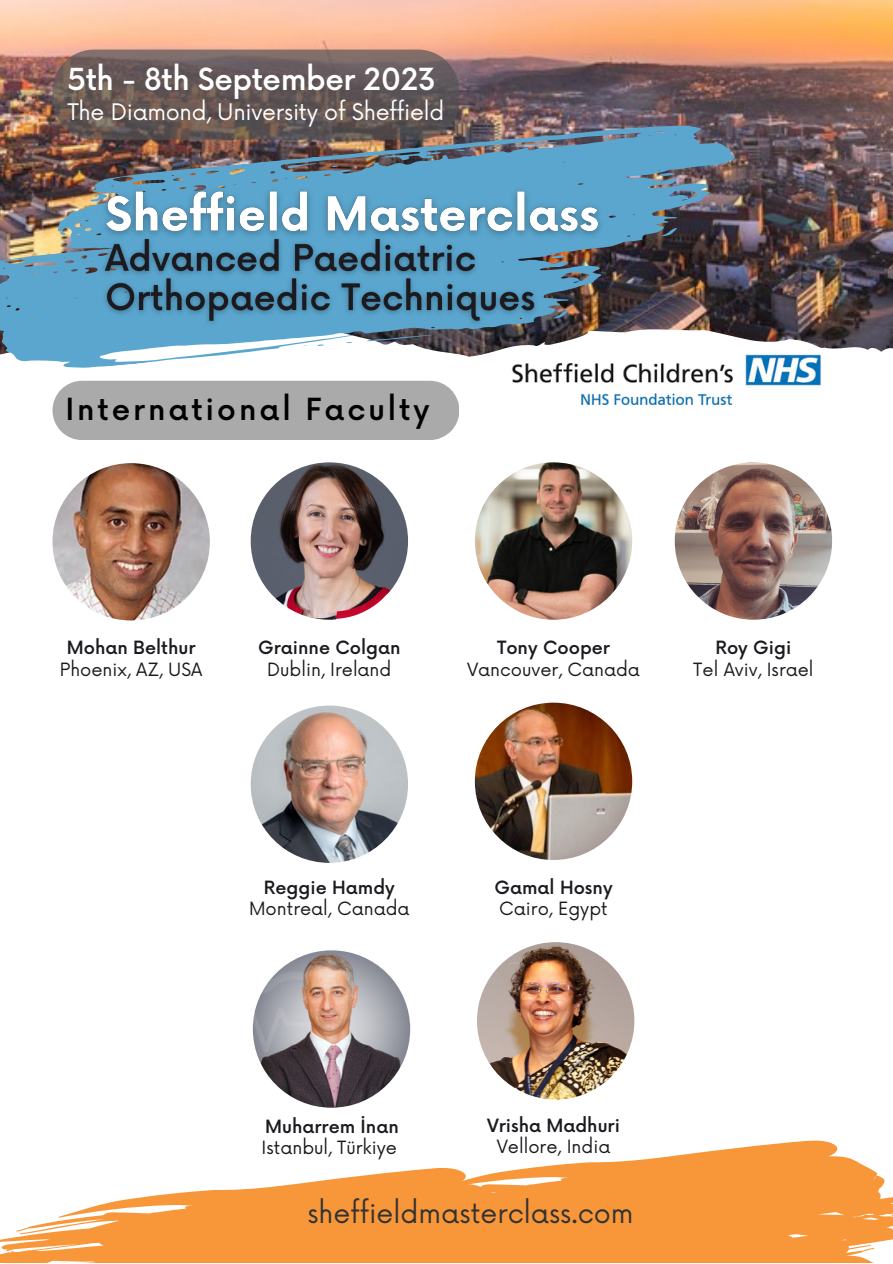
<style>
.page{position:relative;width:893px;height:1264px;background:#fff}
.page>*{position:absolute;margin:0;border:0;box-sizing:border-box;transform-origin:0 0}
.t1{font:500 29.7px "Now";letter-spacing:-.015em;color:#fff}
.t2{font:500 29.7px "Now";letter-spacing:.1em;color:#000}
.t3{font:27px "Now";color:#323232}
.t4{font:22.2px "Now";letter-spacing:-.01em;color:#fff}
.t5{font:17.85px "Now";color:#1c191f}
.t6{font:500 17.85px "Now";color:#1c191f}
</style>
<div class="page">
<img style="left:512px;top:358px;width:310px;height:48px">
<img style="left:0;top:0;width:892px;height:358px">
<img style="left:53px;top:118px;width:689px;height:180px">
<svg style="left:89px;top:193px;width:5px;height:7px"></svg>
<svg style="left:661px;top:228px;width:16px;height:8px"></svg>
<svg style="left:659px;top:172px;width:16px;height:4px"></svg>
<svg style="left:287px;top:163px;width:30px;height:6px"></svg>
<svg style="left:510px;top:141px;width:47px;height:6px"></svg>
<svg style="left:601px;top:137px;width:9px;height:4px"></svg>
<svg style="left:457px;top:149px;width:8px;height:2px"></svg>
<svg style="left:485px;top:147px;width:8px;height:2px"></svg>
<svg style="left:621px;top:135px;width:6px;height:2px"></svg>
<svg style="left:331px;top:160px;width:17px;height:7px"></svg>
<img style="left:0;top:200px;width:634px;height:181px">
<svg style="left:367px;top:333px;width:71px;height:9px"></svg>
<svg style="left:552px;top:310px;width:17px;height:8px"></svg>
<svg style="left:317px;top:344px;width:7px;height:2px"></svg>
<img style="left:52px;top:463px;width:158px;height:157px;border-radius:50%">
<img style="left:251px;top:462px;width:157px;height:157px;border-radius:50%">
<img style="left:674px;top:462px;width:158px;height:157px;border-radius:50%">
<img style="left:475px;top:462px;width:157px;height:157px;border-radius:50%">
<img style="left:251px;top:705px;width:157px;height:157px;border-radius:50%">
<img style="left:475px;top:702px;width:157px;height:158px;border-radius:50%">
<img style="left:477px;top:942px;width:157px;height:157px;border-radius:50%">
<svg style="left:52px;top:50px;width:407px;height:90px;background:#685a58"></svg>
<img style="left:253px;top:950px;width:157px;height:157px;border-radius:50%">
<img style="left:94px;top:180px;width:517px;height:79px">
<img style="left:96px;top:230px;width:448px;height:102px">
<div style="left:52px;top:381px;width:407px;height:59px;background:#aaa"></div>
<svg style="left:0;top:1177px;width:346px;height:85px;fill:#f8973a"></svg>
<svg style="left:346px;top:1140px;width:546px;height:122px;fill:#f8973a"></svg>
<p class="t1" style="left:67px;top:63px;width:370px">5th - 8th September 2023</p>
<p class="t4" style="left:67px;top:99px;width:378px">The Diamond, University of Sheffield</p>
<p class="t2" style="left:65px;top:393px;width:365px">International Faculty</p>
<p class="t6" style="left:67px;top:638px;width:130px">Mohan Belthur</p>
<p class="t5" style="left:60px;top:659px;width:144px">Phoenix, AZ, USA</p>
<p class="t6" style="left:258px;top:638px;width:144px">Grainne Colgan</p>
<p class="t5" style="left:267px;top:659px;width:126px">Dublin, Ireland</p>
<p class="t6" style="left:497px;top:638px;width:114px">Tony Cooper</p>
<p class="t5" style="left:467px;top:659px;width:174px">Vancouver, Canada</p>
<p class="t6" style="left:715px;top:638px;width:77px">Roy Gigi</p>
<p class="t5" style="left:693px;top:659px;width:122px">Tel Aviv, Israel</p>
<p class="t6" style="left:264px;top:878px;width:132px">Reggie Hamdy</p>
<p class="t5" style="left:249px;top:898px;width:162px">Montreal, Canada</p>
<p class="t6" style="left:494px;top:878px;width:120px">Gamal Hosny</p>
<p class="t5" style="left:499px;top:898px;width:110px">Cairo, Egypt</p>
<p class="t6" style="left:265px;top:1116px;width:135px">Muharrem İnan</p>
<p class="t5" style="left:262px;top:1137px;width:137px">Istanbul, Türkiye</p>
<p class="t3" style="left:307px;top:1198px;width:328px">sheffieldmasterclass.com</p>
<p class="t6" style="left:487px;top:1116px;width:134px">Vrisha Madhuri</p>
<p class="t5" style="left:496px;top:1136px;width:115px">Vellore, India</p>
</div>
